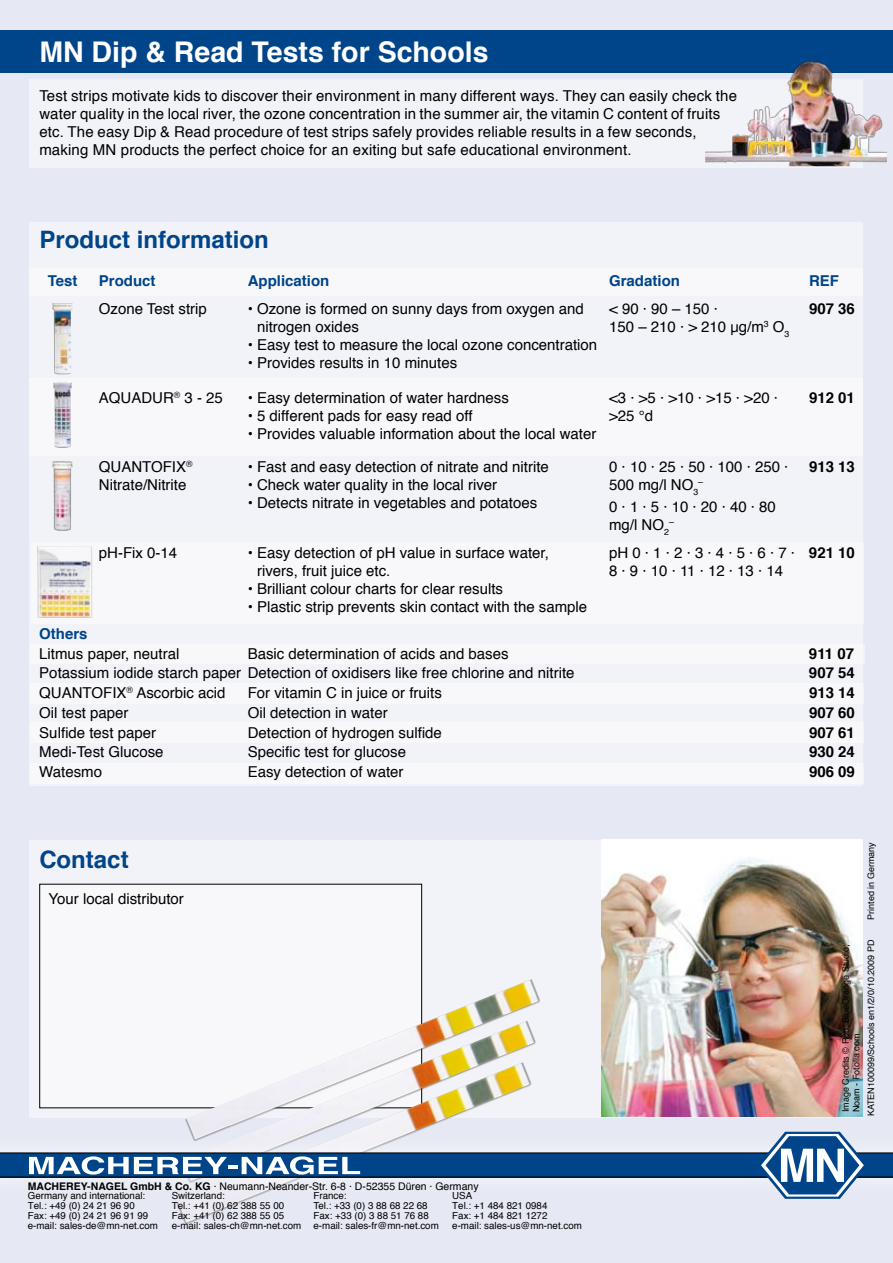
<style>
.page{position:relative;width:893px;height:1263px;background:#e6e9f3}
.page>*{position:absolute;margin:0;border:0;box-sizing:border-box;transform-origin:0 0}
.t1{font:700 28.5px "Helvetica";color:#fff}
.t2{font:700 24px "Helvetica";color:#004489}
.t3{font:15px/18px "Helvetica";color:#000}
.t4{font:700 15px "Helvetica";color:#000}
.t5{font:700 15px "Helvetica";color:#004489}
.t6{font:10.5px "Helvetica";color:#000}
.t7{font:9.75px/9.8px "Helvetica";color:#000}
.t8{font:9px/10.8px "Helvetica";color:#000}
.t9{font:8.7px "Helvetica";color:#000}
.s1{font-family:"Helvetica Neue"}
.s2{font-weight:700}
</style>
<div class="page">
<div style="left:30px;top:840px;width:833px;height:277px;background:#f2f3f8"></div>
<img style="left:602px;top:840px;width:261px;height:277px">
<div style="left:30px;top:79px;width:833px;height:89px;background:#f2f3f8"></div>
<div style="left:0;top:31px;width:893px;height:42px;background:#004489"></div>
<div style="left:30px;top:222px;width:833px;height:564px;background:#f2f3f8"></div>
<div style="left:30px;top:378px;width:833px;height:78px;background:#f8f8fb"></div>
<div style="left:31px;top:542px;width:832px;height:82px;background:#f8f8fb"></div>
<div style="left:30px;top:268px;width:833px;height:28px;background:#f8f8fb"></div>
<div style="left:30px;top:644px;width:834px;height:20px;background:#f8f8fb"></div>
<img style="left:705px;top:61px;width:182px;height:105px">
<div style="left:30px;top:683px;width:833px;height:20px;background:#f8f8fb"></div>
<div style="left:30px;top:723px;width:833px;height:20px;background:#f8f8fb"></div>
<div style="left:30px;top:763px;width:833px;height:21px;background:#f8f8fb"></div>
<img style="left:52px;top:303px;width:21px;height:72px">
<div style="left:40px;top:884px;width:382px;height:224px;background:#f8f8fb"></div>
<img style="left:175px;top:978px;width:371px;height:149px">
<img style="left:176px;top:1127px;width:664px;height:76px">
<svg style="left:0;top:1132px;width:893px;height:67px"></svg>
<img style="left:53px;top:382px;width:19px;height:66px">
<img style="left:52px;top:461px;width:21px;height:70px">
<img style="left:37px;top:546px;width:55px;height:71px">
<h1 class="t1" style="left:39px;top:29px;width:451px">MN Dip &amp; Read Tests for Schools</h1>
<p class="t3" style="left:39px;top:87px;width:699px">Test strips motivate kids to discover their environment in many different ways. They can easily check the water quality in the local river, the ozone concentration in the summer air, the vitamin C content of fruits etc. The easy Dip &amp; Read procedure of test strips safely provides reliable results in a few seconds, making MN products the perfect choice for an exiting but safe educational environment.</p>
<h2 class="t2" style="left:39px;top:220px;width:231px">Product information</h2>
<p class="t5" style="left:48px;top:269px;width:31px">Test</p>
<p class="t5" style="left:99px;top:269px;width:58px">Product</p>
<p class="t5" style="left:248px;top:269px;width:83px">Application</p>
<p class="t5" style="left:609px;top:269px;width:72px">Gradation</p>
<p class="t5" style="left:809px;top:269px;width:31px">REF</p>
<p class="t3" style="left:99px;top:301px;width:110px">Ozone Test strip</p>
<p class="t3" style="left:257px;top:301px;width:328px;text-indent:-9px">• Ozone is formed on sunny days from oxygen and nitrogen oxides</p>
<p class="t3" style="left:248px;top:337px;width:351px">• Easy test to measure the local ozone concentration</p>
<p class="t3" style="left:248px;top:355px;width:211px">• Provides results in 10 minutes</p>
<p class="t3" style="left:609px;top:301px;width:182px">&lt; 90 · 90 – 150 ·<br>150 – 210 · &gt; 210 <span class="s1">µ</span>g/m<sup>3</sup> O<sub>3</sub></p>
<p class="t4" style="left:809px;top:297px;width:47px">907 36</p>
<p class="t3" style="left:99px;top:389px;width:125px">AQUADUR<sup>®</sup> 3 - 25</p>
<p class="t3" style="left:248px;top:389px;width:263px">• Easy determination of water hardness</p>
<p class="t3" style="left:248px;top:407px;width:226px">• 5 different pads for easy read off</p>
<p class="t3" style="left:248px;top:425px;width:350px">• Provides valuable information about the local water</p>
<p class="t3" style="left:99px;top:458px;width:95px">QUANTOFIX<sup>®<br></sup>Nitrate/Nitrite</p>
<p class="t3" style="left:248px;top:458px;width:303px">• Fast and easy detection of nitrate and nitrite</p>
<p class="t3" style="left:248px;top:476px;width:251px">• Check water quality in the local river</p>
<p class="t3" style="left:248px;top:494px;width:291px">• Detects nitrate in vegetables and potatoes</p>
<p class="t3" style="left:99px;top:544px;width:80px">pH-Fix 0-14</p>
<p class="t3" style="left:257px;top:544px;width:293px;text-indent:-9px">• Easy detection of pH value in surface water, rivers, fruit juice etc.</p>
<p class="t3" style="left:248px;top:580px;width:257px">• Brilliant colour charts for clear results</p>
<p class="t3" style="left:248px;top:598px;width:341px">• Plastic strip prevents skin contact with the sample</p>
<p class="t3" style="left:609px;top:389px;width:170px">&lt;3 · &gt;5 · &gt;10 · &gt;15 · &gt;20 · &gt;25 °d</p>
<p class="t4" style="left:809px;top:385px;width:47px">912 01</p>
<p class="t3" style="left:609px;top:458px;width:181px">0 · 10 · 25 · 50 · 100 · 250 ·<br>500 mg/l NO<sub>3</sub></p>
<p class="t9" style="left:698px;top:475px;width:6px">–</p>
<p class="t3" style="left:609px;top:498px;width:168px">0 · 1 · 5 · 10 · 20 · 40 · 80 mg/l NO<sub>2</sub></p>
<p class="t9" style="left:669px;top:515px;width:6px">–</p>
<p class="t4" style="left:809px;top:454px;width:47px">913 13</p>
<p class="t3" style="left:609px;top:544px;width:187px">pH 0 · 1 · 2 · 3 · 4 · 5 · 6 · 7 ·<br>8 · 9 · 10 · 11 · 12 · 13 · 14</p>
<p class="t4" style="left:809px;top:541px;width:47px">921 10</p>
<p class="t5" style="left:39px;top:621px;width:50px">Others</p>
<p class="t3" style="left:39px;top:645px;width:142px">Litmus paper, neutral</p>
<p class="t3" style="left:248px;top:645px;width:262px">Basic determination of acids and bases</p>
<p class="t4" style="left:809px;top:641px;width:47px">911 07</p>
<p class="t3" style="left:39px;top:665px;width:537px">Potassium iodide starch paper Detection of oxidisers like free chlorine and nitrite</p>
<p class="t4" style="left:809px;top:661px;width:47px">907 54</p>
<p class="t3" style="left:39px;top:684px;width:188px">QUANTOFIX<sup>®</sup> Ascorbic acid</p>
<p class="t3" style="left:248px;top:684px;width:196px">For vitamin C in juice or fruits</p>
<p class="t4" style="left:809px;top:681px;width:47px">913 14</p>
<p class="t3" style="left:39px;top:704px;width:91px">Oil test paper</p>
<p class="t3" style="left:248px;top:704px;width:142px">Oil detection in water</p>
<p class="t4" style="left:809px;top:700px;width:47px">907 60</p>
<p class="t3" style="left:39px;top:724px;width:118px">Sulfide test paper</p>
<p class="t3" style="left:248px;top:724px;width:196px">Detection of hydrogen sulfide</p>
<p class="t4" style="left:809px;top:720px;width:47px">907 61</p>
<p class="t3" style="left:39px;top:744px;width:126px">Medi-Test Glucose</p>
<p class="t3" style="left:248px;top:744px;width:160px">Specific test for glucose</p>
<p class="t4" style="left:809px;top:740px;width:47px">930 24</p>
<p class="t3" style="left:39px;top:763px;width:64px">Watesmo</p>
<p class="t3" style="left:248px;top:763px;width:157px">Easy detection of water</p>
<p class="t4" style="left:809px;top:760px;width:47px">906 09</p>
<h2 class="t2" style="left:39px;top:840px;width:91px">Contact</h2>
<p class="t3" style="left:49px;top:890px;width:137px">Your local distributor</p>
<p class="t8" style="left:866px;top:920px;width:79px;rotate:-90deg">Printed in Germany</p>
<p class="t6" style="left:28px;top:1178px;width:452px"><span class="s2">MACHEREY-NAGEL GmbH &amp; Co. KG</span> · Neumann-Neander-Str. 6-8 · D-52355 Düren · Germany</p>
<p class="t7" style="left:314px;top:1191px;width:127px">France:<br>Tel.: +33 (0) 3 88 68 22 68<br>Fax: +33 (0) 3 88 51 76 88 e-mail: sales-fr@mn-net.com</p>
<p class="t7" style="left:28px;top:1191px;width:132px">Germany and international:<br>Tel.: +49 (0) 24 21 96 90<br>Fax: +49 (0) 24 21 96 91 99 e-mail: sales-de@mn-net.com</p>
<p class="t7" style="left:452px;top:1191px;width:131px">USA<br>Tel.: +1 484 821 0984<br>Fax: +1 484 821 1272<br>e-mail: sales-us@mn-net.com</p>
<p class="t7" style="left:172px;top:1191px;width:131px">Switzerland:<br>Tel.: +41 (0) 62 388 55 00<br>Fax: +41 (0) 62 388 55 05 e-mail: sales-ch@mn-net.com</p>
<p class="t8" style="left:840px;top:1112px;width:169px;rotate:-90deg">Image Credits © Rob; BlueOrange Studio;<br>Noam - Fotolia.com</p>
<p class="t8" style="left:866px;top:1116px;width:178px;rotate:-90deg">KATEN100099/Schools en1/2/0/10.2009 PD</p>
</div>
